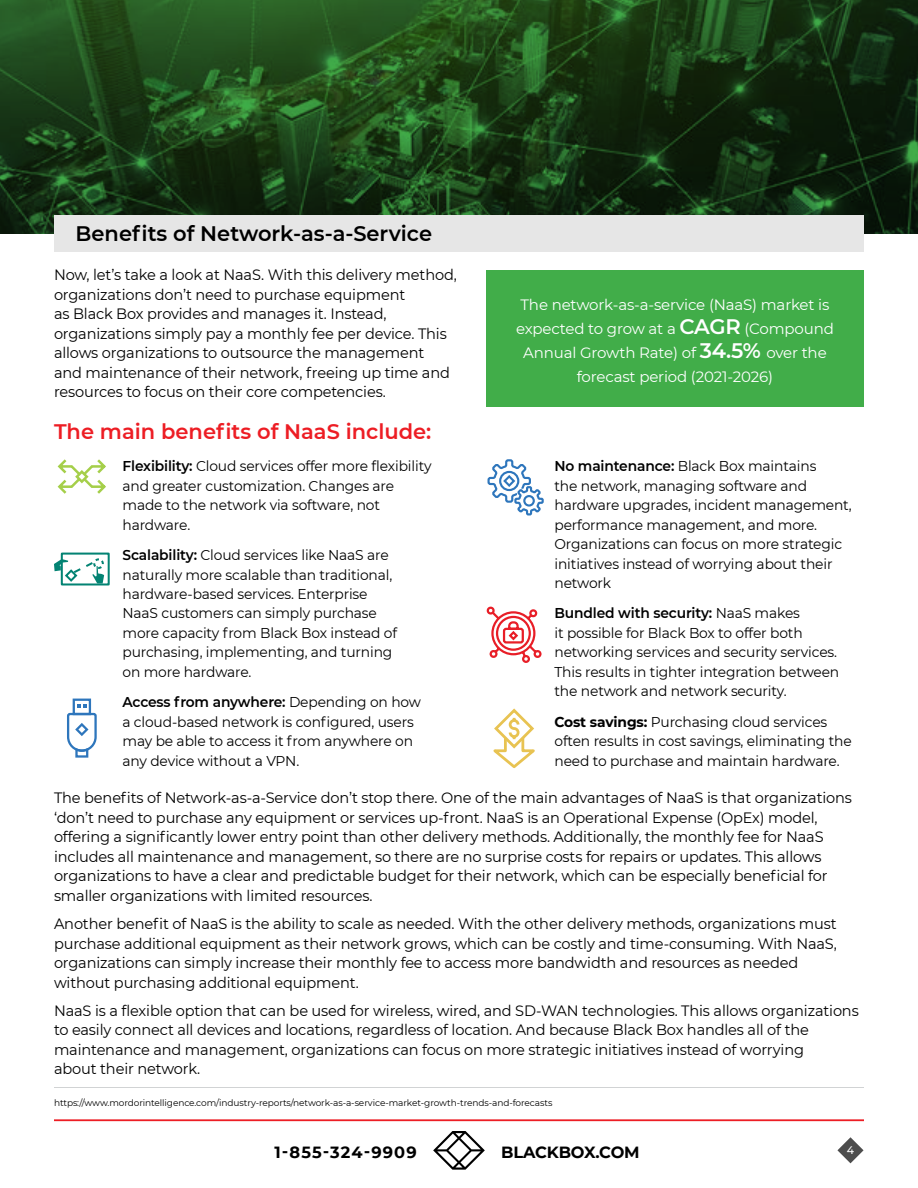
<style>
.page{position:relative;width:918px;height:1188px;background:#fff}
.page>*{position:absolute;margin:0;border:0;box-sizing:border-box;transform-origin:0 0}
.t1{font:600 21px "Montserrat";color:#000}
.t2{font:600 21px "Montserrat";color:#ed1d24}
.t3{font:700 16.2px "Montserrat";letter-spacing:.07em;color:#000}
.t4{font:700 16.2px "Montserrat";letter-spacing:-.005em;color:#000}
.t5{font:15px/19.5px "Montserrat";letter-spacing:-.01em;color:#000}
.t6{font:15px/24px "Montserrat";letter-spacing:-.01em;color:#fff;text-align:center}
.t7{font:14.25px/19.5px "Montserrat";letter-spacing:-.01em;color:#000}
.t8{font:500 10.95px "Montserrat";color:#fff}
.t9{font:9px "Montserrat";letter-spacing:-.01em;color:#000}
.s1{font-weight:600;font-size:21px}
.s2{font-weight:600}
.s3{font-weight:700}
</style>
<div class="page">
<hr style="left:54px;top:1119px;width:810px;height:2px;background:#ed1d24">
<svg style="left:433px;top:1131px;width:52px;height:39px"></svg>
<svg style="left:837px;top:1137px;width:27px;height:26px"></svg>
<img style="left:0;top:0;width:918px;height:233px">
<div style="left:486px;top:270px;width:378px;height:136px;background:#41ad49"></div>
<div style="left:54px;top:215px;width:810px;height:37px;background:#e6e6e6"></div>
<div style="left:61px;top:553px;width:49px;height:32px;border:2px solid #038373"></div>
<svg style="left:54px;top:557px;width:51px;height:27px"></svg>
<svg style="left:67px;top:698px;width:30px;height:60px"></svg>
<svg style="left:487px;top:459px;width:57px;height:57px"></svg>
<svg style="left:486px;top:606px;width:56px;height:57px"></svg>
<svg style="left:493px;top:708px;width:42px;height:60px"></svg>
<svg style="left:57px;top:459px;width:49px;height:35px"></svg>
<hr style="left:54px;top:1087px;width:810px;height:1px;background:#d1d3d4">
<h1 class="t1" style="left:76px;top:219px;width:358px">Benefits of Network-as-a-Service</h1>
<p class="t5" style="left:54px;top:265px;width:404px">Now, let’s take a look at NaaS. With this delivery method, organizations don’t need to purchase equipment<br>as Black Box provides and manages it. Instead, organizations simply pay a monthly fee per device. This allows organizations to outsource the management<br>and maintenance of their network, freeing up time and resources to focus on their core competencies.</p>
<h1 class="t2" style="left:54px;top:417px;width:379px">The main benefits of NaaS include:</h1>
<p class="t6" style="left:516px;top:292px;width:319px">The network-as-a-service (NaaS) market is expected to grow at a <span class="s1">CAGR</span> (Compound Annual Growth Rate) of <span class="s1">34.5%</span> over the forecast period (2021-2026)</p>
<p class="t7" style="left:122px;top:456px;width:311px"><span class="s2">Flexibility:</span> Cloud services offer more flexibility and greater customization. Changes are made to the network via software, not hardware.</p>
<p class="t7" style="left:122px;top:545px;width:276px"><span class="s2">Scalability:</span> Cloud services like NaaS are naturally more scalable than traditional, hardware-based services. Enterprise NaaS customers can simply purchase more capacity from Black Box instead of purchasing, implementing, and turning on more hardware.</p>
<p class="t7" style="left:122px;top:692px;width:300px"><span class="s2">Access from anywhere:</span> Depending on how a cloud-based network is configured, users may be able to access it from anywhere on any device without a VPN.</p>
<p class="t5" style="left:54px;top:788px;width:800px">The benefits of Network-as-a-Service don’t stop there. One of the main advantages of NaaS is that organizations ‘don’t need to purchase any equipment or services up-front. NaaS is an Operational Expense (OpEx) model, offering a significantly lower entry point than other delivery methods. Additionally, the monthly fee for NaaS includes all maintenance and management, so there are no surprise costs for repairs or updates. This allows organizations to have a clear and predictable budget for their network, which can be especially beneficial for smaller organizations with limited resources.</p>
<p class="t5" style="left:54px;top:913px;width:785px">Another benefit of NaaS is the ability to scale as needed. With the other delivery methods, organizations must purchase additional equipment as their network grows, which can be costly and time-consuming. With NaaS, organizations can simply increase their monthly fee to access more bandwidth and resources as needed without purchasing additional equipment.</p>
<p class="t5" style="left:54px;top:1000px;width:806px">NaaS is a flexible option that can be used for wireless, wired, and SD-WAN technologies. This allows organizations to easily connect all devices and locations, regardless of location. And because Black Box handles all of the maintenance and management, organizations can focus on more strategic initiatives instead of worrying<br>about their network.</p>
<p class="t7" style="left:554px;top:456px;width:299px"><span class="s2">No maintenance:</span> Black Box maintains<br>the network, managing software and hardware upgrades, incident management, performance management, and more.<br>Organizations can focus on more strategic initiatives instead of worrying about their network</p>
<p class="t7" style="left:554px;top:603px;width:286px"><span class="s2">Bundled with security:</span> NaaS makes<br>it possible for Black Box to offer both networking services and security services.<br>This results in tighter integration between the network and network security.</p>
<p class="t7" style="left:554px;top:711px;width:299px"><span class="s3">Cost savings:</span> Purchasing cloud services often results in cost savings, eliminating the need to purchase and maintain hardware.</p>
<p class="t9" style="left:54px;top:1097px;width:500px">https://www.mordorintelligence.com/industry-reports/network-as-a-service-market-growth-trends-and-forecasts</p>
<p class="t3" style="left:274px;top:1141px;width:144px">1-855-324-9909</p>
<p class="t4" style="left:501px;top:1141px;width:140px">BLACKBOX.COM</p>
<p class="t8" style="left:847px;top:1143px;width:9px">4</p>
</div>
